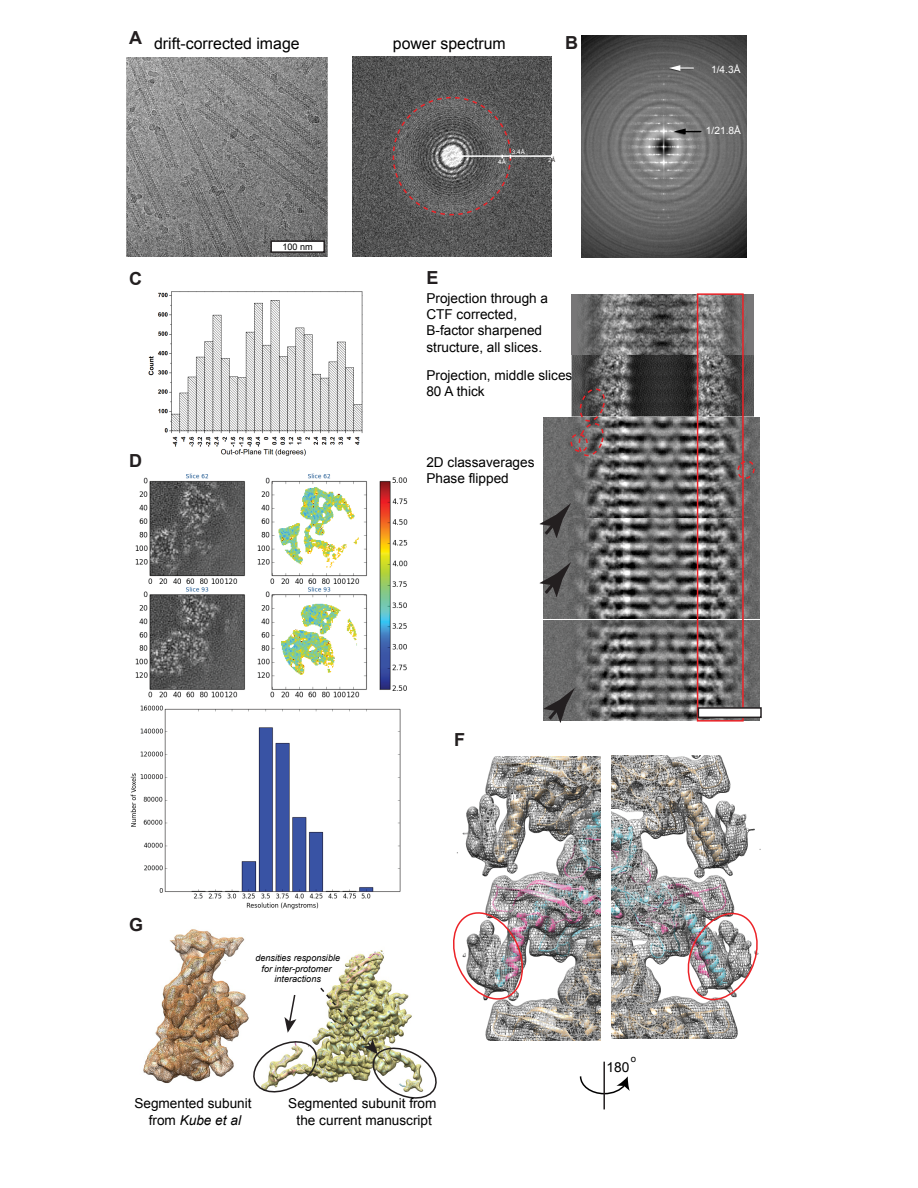
<style>
.page{position:relative;width:918px;height:1188px;background:#fff}
.page>*{position:absolute;margin:0;border:0;box-sizing:border-box;transform-origin:0 0}
.t1{font:700 18px "Arial";color:#231f20}
.t2{font:15.9px "Arial";color:#000100}
.t3{font:13.8px "Arial";color:#000100}
.t4{font:13.65px/16.4px "Arial";color:#000100}
.t5{font:10.2px "Arial";color:#fff}
.t6{font:9.6px "Arial";color:#000100}
.t7{font:italic 9px/10.9px "Arial";color:#000100;text-align:center}
.t8{font:9px "Arial";color:#000100}
.t9{font:6.3px "Arial";color:#fff}
.t10{font:6.3px "Myriad Pro";color:#fff}
.s1{color:#231f20}
.s2{font-style:italic}
</style>
<div class="page">
<img style="left:543px;top:417px;width:217px;height:101px">
<img style="left:571px;top:294px;width:183px;height:122px">
<img style="left:543px;top:518px;width:217px;height:101px">
<img style="left:543px;top:620px;width:217px;height:101px">
<svg style="left:540px;top:503px;width:31px;height:35px"></svg>
<svg style="left:540px;top:562px;width:31px;height:35px"></svg>
<svg style="left:544px;top:688px;width:31px;height:35px"></svg>
<svg style="left:568px;top:387px;width:38px;height:70px;background:#716464"></svg>
<svg style="left:737px;top:458px;width:20px;height:24px"></svg>
<div style="left:697px;top:293px;width:47px;height:429px;border:2px solid #ec2227"></div>
<div style="left:698px;top:707px;width:64px;height:11px;background:#fff;border:2px solid #231f20"></div>
<img style="left:127px;top:58px;width:200px;height:198px">
<img style="left:352px;top:57px;width:200px;height:199px">
<hr style="left:452px;top:155px;width:100px;height:2px;background:#fff">
<div style="left:393px;top:97px;width:118px;height:118px;border:2px dashed #ec2227;border-radius:50%"></div>
<div style="left:270px;top:240px;width:55px;height:13px;background:#fff;border:2px solid #231f20"></div>
<img style="left:148px;top:291px;width:215px;height:165px">
<img style="left:582px;top:36px;width:164px;height:222px">
<svg style="left:579px;top:1076px;width:51px;height:19px"></svg>
<hr style="left:603px;top:1062px;width:2px;height:47px;background:#231f20">
<img style="left:456px;top:757px;width:145px;height:283px">
<img style="left:611px;top:755px;width:150px;height:284px">
<img style="left:453px;top:906px;width:74px;height:100px">
<img style="left:684px;top:906px;width:77px;height:101px">
<img style="left:135px;top:473px;width:110px;height:225px">
<img style="left:257px;top:473px;width:151px;height:225px">
<img style="left:130px;top:705px;width:271px;height:205px">
<img style="left:143px;top:929px;width:248px;height:155px">
<img style="left:248px;top:984px;width:189px;height:115px">
<h1 class="t1" style="left:129px;top:26px;width:14px">A</h1>
<h1 class="t1" style="left:565px;top:30px;width:14px">B</h1>
<p class="t2" style="left:154px;top:33px;width:147px">drift-corrected image</p>
<p class="t2" style="left:393px;top:33px;width:114px">power spectrum</p>
<p class="t9" style="left:512px;top:148px;width:14px">3.4Å</p>
<h1 class="t1" style="left:129px;top:266px;width:14px">C</h1>
<h1 class="t1" style="left:129px;top:449px;width:14px">D</h1>
<p class="t8" style="left:283px;top:241px;width:32px">100 nm</p>
<h1 class="t1" style="left:426px;top:265px;width:14px">E</h1>
<p class="t9" style="left:498px;top:158px;width:9px">4Å</p>
<p class="t10" style="left:548px;top:156px;width:9px">2<span class="s1">Å</span></p>
<p class="t4" style="left:426px;top:290px;width:123px">Projection through a<br>CTF corrected,<br>B-factor sharpened structure, all slices.</p>
<p class="t4" style="left:426px;top:367px;width:147px">Projection, middle slices<br>80 A thick</p>
<p class="t4" style="left:426px;top:454px;width:110px">2D classaverages<br>Phase flipped</p>
<p class="t5" style="left:711px;top:63px;width:31px">1/4.3Å</p>
<p class="t5" style="left:706px;top:124px;width:36px">1/21.8Å</p>
<h1 class="t1" style="left:454px;top:728px;width:12px">F</h1>
<h1 class="t1" style="left:129px;top:913px;width:16px">G</h1>
<p class="t7" style="left:255px;top:952px;width:86px">densities responsible for inter-protomer interactions</p>
<p class="t4" style="left:134px;top:1096px;width:119px;text-align:center">Segmented subunit from <span class="s2">Kube et al</span></p>
<p class="t4" style="left:288px;top:1096px;width:150px;text-align:center">Segmented subunit from the current manuscript</p>
<p class="t6" style="left:631px;top:1052px;width:7px">o</p>
<p class="t3" style="left:607px;top:1058px;width:24px">180</p>
</div>
